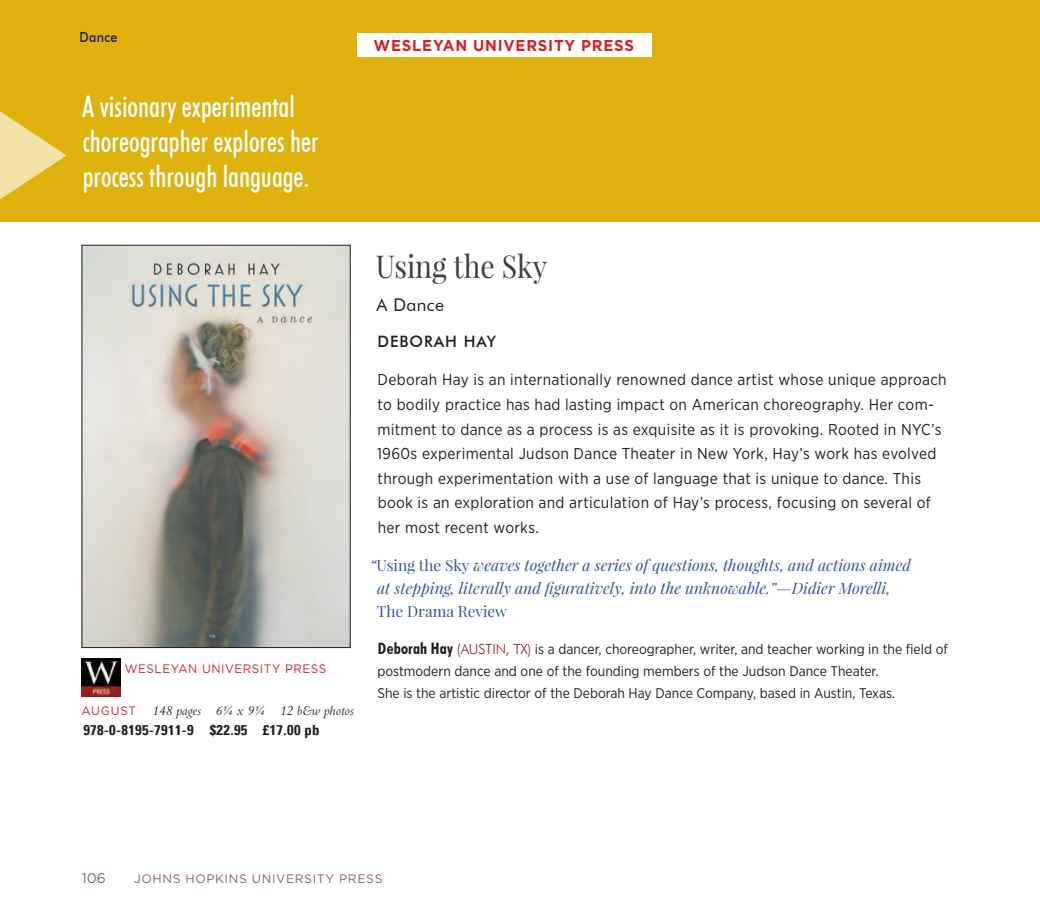
<style>
.page{position:relative;width:1040px;height:914px;background:#fff}
.page>*{position:absolute;margin:0;border:0;box-sizing:border-box;transform-origin:0 0}
.ti{font:31.5px "Playfair Display";color:#3e3e3f;scale:.9 1}
.callout{font:500 condensed 29.75px/35px "Futura BT";color:#fff;scale:.93 1}
.t1{font:17.5px "Futura BT";letter-spacing:.02em;color:#231f20}
.tx2{font:15.75px/24.5px "Gotham Narrow";letter-spacing:.02em;color:#231f20}
.blurb{font:italic 15.75px/22.8px "Playfair Display";color:#3853a3}
.imprint{font:700 15.75px "Gotham";letter-spacing:.05em;color:#d1232a;scale:.95 1}
.au{font:500 15.75px "Futura BT";letter-spacing:.06em;color:#231f20}
.blurb-2{font:15.4px "Playfair Display";color:#3853a3}
.bio{font:14px/21.9px "Gotham Narrow";color:#231f20}
.price2{font:700 condensed 14px "Univers";letter-spacing:.025em;color:#231f20;scale:1.05 1}
.price{font:italic 14px "Bembo";color:#231f20;scale:.96 1}
.t2{font:500 14px "Futura BT";letter-spacing:.02em;color:#231f20;scale:.9 1}
.t3{font:14px "Gotham";color:#8a5b7a}
.t4{font:12.25px "Gotham";letter-spacing:.05em;color:#8a5b7a}
.imprint-2{font:12.25px "Gotham";letter-spacing:.05em;color:#d1232a;scale:.95 1}
.s1{font-family:"Gotham";font-style:normal;font-size:12.25px;color:#d1232a}
.s2{font-style:normal;font-size:15.4px}
.s3{font-family:"Futura BT";font-weight:700;font-stretch:condensed;font-size:15.75px}
.s4{font-family:"Futura BT";font-weight:300;color:#90191d}
</style>
<div class="page">
<div style="left:0;top:0;width:1040px;height:222px;background:#dfb10c"></div>
<img style="left:82px;top:658px;width:38px;height:38px">
<img style="left:83px;top:247px;width:265px;height:399px">
<div style="left:81px;top:245px;width:269px;height:403px;border:1px solid #231f20"></div>
<div style="left:357px;top:33px;width:295px;height:24px;background:#fff"></div>
<svg style="left:0;top:111px;width:66px;height:89px"></svg>
<p class="t2" style="left:80px;top:29px;width:43px">Dance</p>
<p class="callout" style="left:82px;top:89px;width:255px">A visionary experimental choreographer explores her process through language.</p>
<p class="imprint" style="left:373px;top:35px;width:276px">WESLEYAN UNIVERSITY PRESS</p>
<p class="imprint-2" style="left:125px;top:661px;width:213px">WESLEYAN UNIVERSITY PRESS</p>
<p class="price" style="left:82px;top:702px;width:285px"><span class="s1">AUGUST</span> 148 pages 6¼ x 9¼ 12 b&amp;w photos</p>
<p class="price2" style="left:83px;top:721px;width:226px">978-0-8195-7911-9 $22.95 £17.00 pb</p>
<p class="ti" style="left:376px;top:247px;width:192px">Using the Sky</p>
<p class="t1" style="left:376px;top:294px;width:69px">A Dance</p>
<p class="au" style="left:377px;top:331px;width:120px">DEBORAH HAY</p>
<p class="tx2" style="left:377px;top:367px;width:571px">Deborah Hay is an internationally renowned dance artist whose unique approach to bodily practice has had lasting impact on American choreography. Her com&shy;mitment to dance as a process is as exquisite as it is provoking. Rooted in NYC’s 1960s experimental Judson Dance Theater in New York, Hay’s work has evolved through experimentation with a use of language that is unique to dance. This book is an exploration and articulation of Hay’s process, focusing on several of her most recent works.</p>
<p class="blurb" style="left:377px;top:553px;width:535px;text-indent:-7px">“<span class="s2">Using the Sky</span> weaves together a series of questions, thoughts, and actions aimed at stepping, literally and figuratively, into the unknowable.”—Didier Morelli,</p>
<p class="blurb-2" style="left:377px;top:601px;width:132px">The Drama Review</p>
<p class="bio" style="left:377px;top:638px;width:572px"><span class="s3">Deborah Hay</span> <span class="s4">(AUSTIN, TX)</span> is a dancer, choreographer, writer, and teacher working in the field of postmodern dance and one of the founding members of the Judson Dance Theater.<br>She is the artistic director of the Deborah Hay Dance Company, based in Austin, Texas.</p>
<p class="t3" style="left:82px;top:869px;width:26px">106</p>
<p class="t4" style="left:134px;top:871px;width:250px">JOHNS HOPKINS UNIVERSITY PRESS</p>
</div>
